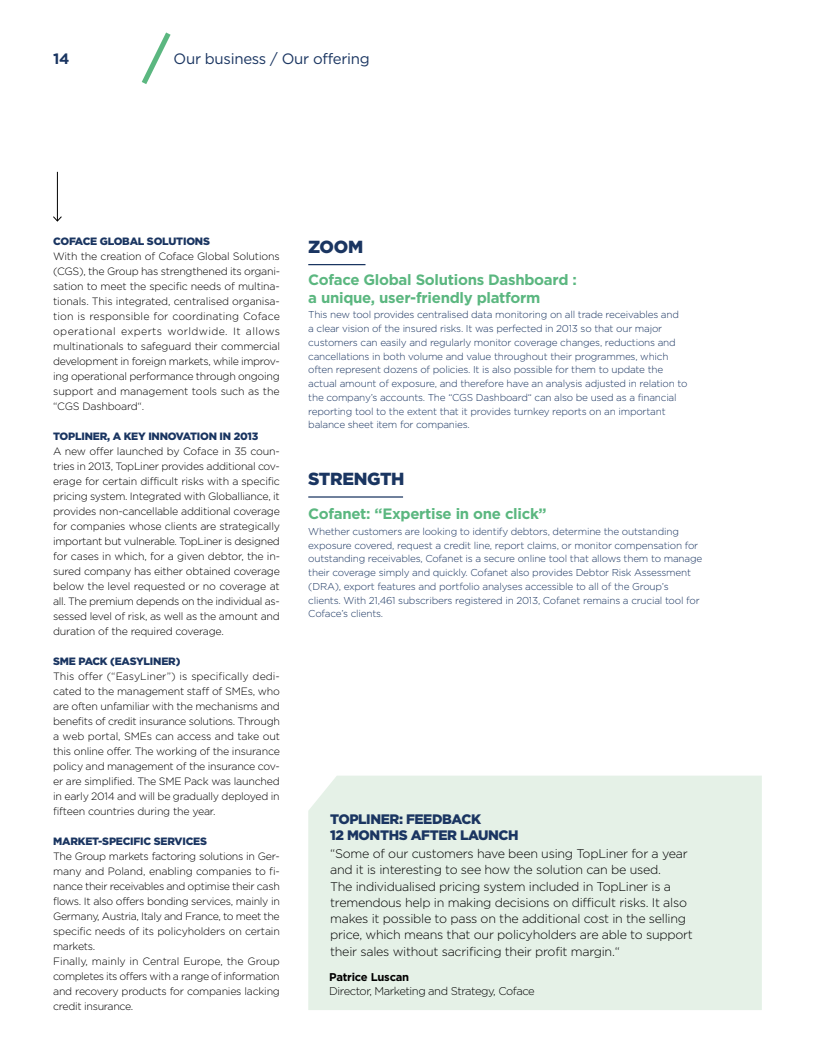
<style>
.page{position:relative;width:815px;height:1063px;background:#fff}
.page>*{position:absolute;margin:0;border:0;box-sizing:border-box;transform-origin:0 0}
.t1{font:900 17.5px "Gotham";color:#1a3561}
.t2{font:700 15px/17.5px "Gotham";letter-spacing:-.02em;color:#5bb780}
.t3{font:15px "Gotham";letter-spacing:-.02em;color:#1a3561}
.t4{font:700 15px "Gotham";color:#1a3561}
.t5{font:900 13.75px/16.2px "Gotham";letter-spacing:-.03em;color:#1a3561}
.t6{font:300 12.5px/16.2px "Gotham";letter-spacing:-.02em;color:#000}
.t7{font:300 11.25px "Gotham";letter-spacing:-.05em;color:#000}
.t8{font:700 11.25px "Gotham";letter-spacing:-.02em;color:#000}
.t9{font:300 10.62px/15px "Gotham";letter-spacing:-.025em;color:#000;text-align:justify}
.t10{font:900 10.62px "Gotham";letter-spacing:-.02em;color:#1a3561}
.t11{font:300 10px/13.8px "Gotham";letter-spacing:-.02em;color:#1a3561}
</style>
<div class="page">
<svg style="left:141px;top:32px;width:30px;height:52px"></svg>
<hr style="left:308px;top:496px;width:95px;height:2px;background:#1a3561">
<hr style="left:308px;top:264px;width:57px;height:1px;background:#1a3561">
<hr style="left:57px;top:172px;width:1px;height:49px;background:#000">
<svg style="left:53px;top:216px;width:9px;height:6px"></svg>
<div style="left:308px;top:776px;width:454px;height:234px;background:#e5f1e7"></div>
<h2 class="t4" style="left:53px;top:50px;width:18px">14</h2>
<h2 class="t3" style="left:174px;top:50px;width:198px">Our business / Our offering</h2>
<p class="t10" style="left:53px;top:235px;width:158px">COFACE GLOBAL SOLUTIONS</p>
<p class="t9" style="left:53px;top:249px;width:228px">With the creation of Coface Global Solutions (CGS), the Group has strengthened its organi&shy;sation to meet the specific needs of multina&shy;tionals. This integrated, centralised organisa&shy;tion is responsible for coordinating Coface operational experts worldwide. It allows multinationals to safeguard their commercial development in foreign markets, while improv&shy;ing operational performance through ongoing support and management tools such as the “CGS Dashboard“.</p>
<p class="t10" style="left:53px;top:430px;width:207px">TOPLINER, A KEY INNOVATION IN 2013</p>
<p class="t9" style="left:53px;top:444px;width:228px">A new offer launched by Coface in 35 coun&shy;tries in 2013, TopLiner provides additional cov&shy;erage for certain difficult risks with a specific pricing system. I ntegrated with Globalliance, it provides non-cancellable additional coverage for companies whose clients are strategically important but vulnerable. TopLiner is designed for cases in which, for a given debtor, the in&shy;sured company has either obtained coverage below the level requested or no coverage at all. The premium depends on the individual as&shy;sessed level of risk, as well as the amount and duration of the required coverage.</p>
<p class="t10" style="left:53px;top:655px;width:9px">SME</p>
<p class="t10" style="left:78px;top:655px;width:103px">PACK (EASYLINER)</p>
<p class="t9" style="left:53px;top:669px;width:228px">This offer (“EasyLiner”) is specifically dedi&shy;cated to the management staff of SMEs, who are often unfamiliar with the mechanisms and benefits of credit insurance solutions. Through a web portal, SMEs can access and take out this online offer. The working of the insurance policy and management of the insurance cov&shy;er are simplified. The SME Pack was launched in early 2014 and will be gradually deployed in fifteen countries during the year.</p>
<p class="t10" style="left:53px;top:836px;width:155px">MARKET-SPECIFIC SERVICES</p>
<p class="t9" style="left:53px;top:849px;width:228px;text-align:left">The Group markets factoring solutions in Ger&shy;many and Poland, enabling companies to fi&shy;nance their receivables and optimise their cash flows. It also offers bonding services, mainly in Germany, Austria, Italy and France, to meet the specific needs of its policyholders on certain markets.<br>Finally, mainly in Central Europe, the Group completes its offers with a range of information and recovery products for companies lacking credit insurance.</p>
<h1 class="t1" style="left:308px;top:236px;width:27px">ZOOM</h1>
<h2 class="t2" style="left:308px;top:271px;width:270px">Coface Global Solutions Dashboard : a unique, user-friendly platform</h2>
<p class="t11" style="left:308px;top:308px;width:381px">This new tool provides centralised data monitoring on all trade receivables and<br>a clear vision of the insured risks. It was perfected in 2013 so that our major customers can easily and regularly monitor coverage changes, reductions and cancellations in both volume and value throughout their programmes, which often represent dozens of policies. It is also possible for them to update the actual amount of exposure, and therefore have an analysis adjusted in relation to the company’s accounts. The “CGS Dashboard“ can also be used as a financial reporting tool to the extent that it provides turnkey reports on an important balance sheet item for companies.</p>
<h1 class="t1" style="left:308px;top:469px;width:36px">STRENG</h1>
<h1 class="t1" style="left:380px;top:469px;width:24px">TH</h1>
<h2 class="t2" style="left:308px;top:505px;width:240px">Cofanet: “Expertise in one click”</h2>
<p class="t11" style="left:308px;top:524px;width:396px">Whether customers are looking to identify debtors, determine the outstanding exposure covered, request a credit line, report claims, or monitor compensation for outstanding receivables, Cofanet is a secure online tool that allows them to manage their coverage simply and quickly. Cofanet also provides Debtor Risk Assessment (DRA</p>
<p class="t11" style="left:308px;top:579px;width:393px;text-indent:26px">), export features and portfolio analyses accessible to all of the Group’s clients. With 21,461 subscribers registered in 2013, Cofanet remains a crucial tool for<br>Coface’s clients.</p>
<p class="t5" style="left:330px;top:811px;width:190px">TOPLINER: FEEDBACK<br>12 MONTHS AFTER LAUNCH</p>
<p class="t6" style="left:330px;top:845px;width:364px">“Some of our customers have been using TopLiner for a year and it is interesting to see how the solution can be used.<br>The individualised pricing system included in TopLiner is a tremendous help in making decisions on difficult risks. It also makes it possible to pass on the additional cost in the selling price, which means that our policyholders are able to support their sales without sacrificing their profit margin.“</p>
<p class="t8" style="left:329px;top:971px;width:82px">Patrice Luscan</p>
<p class="t7" style="left:329px;top:985px;width:207px">D irector, M arketing and Strategy, Coface</p>
</div>
